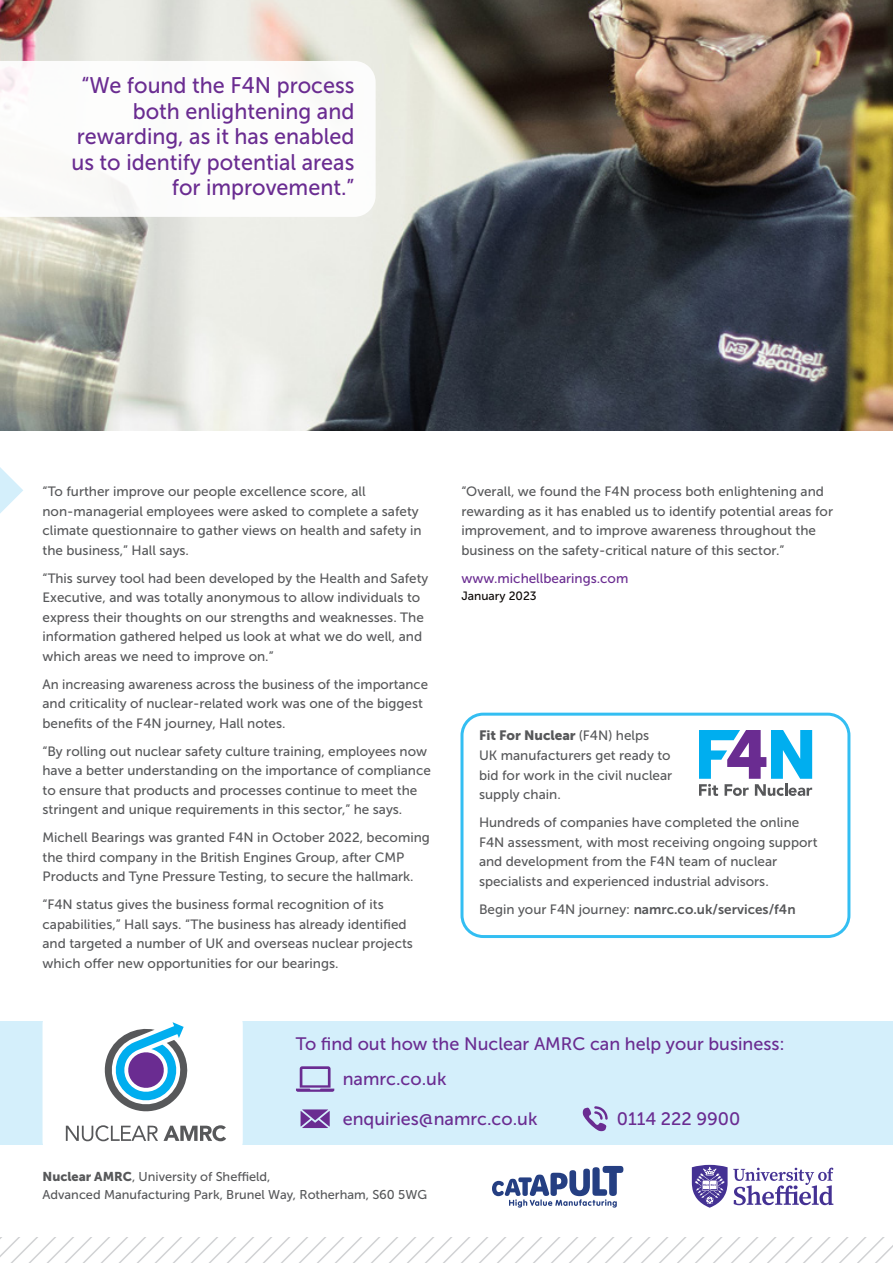
<style>
.page{position:relative;width:893px;height:1263px;background:#fff}
.page>*{position:absolute;margin:0;border:0;box-sizing:border-box;transform-origin:0 0}
.t1{font:22.5px/25.5px "Museo Sans 500";color:#6a2c91;text-align:right;scale:.96 1}
.t2{font:18px "Museo Sans 500";color:#6a2c91}
.t3{font:13.5px/19.5px "Museo Sans 500";color:#57585a}
.t4{font:13.5px "Museo Sans 700";color:#57585a}
.t5{font:13.5px "Museo Sans 500";color:#6a2c91}
.t6{font:12.75px/18px "Museo Sans 500";color:#57585a}
.t7{font:12px "Museo Sans 500";color:#0c0806}
.s1{font-family:"Museo Sans 900"}
.s2{font-family:"Museo Sans 500"}
</style>
<div class="page">
<svg style="left:0;top:1238px;width:893px;height:25px"></svg>
<img style="left:0;top:0;width:893px;height:431px">
<svg style="left:0;top:61px;width:376px;height:156px"></svg>
<div style="left:0;top:1021px;width:893px;height:124px;background:#d4effb"></div>
<svg style="left:301px;top:1109px;width:29px;height:19px"></svg>
<svg style="left:583px;top:1106px;width:25px;height:25px"></svg>
<div style="left:43px;top:1003px;width:200px;height:159px;background:#fff;border-radius:21px"></div>
<svg style="left:104px;top:1022px;width:84px;height:90px"></svg>
<svg style="left:66px;top:1125px;width:160px;height:16px"></svg>
<svg style="left:296px;top:1066px;width:38px;height:26px"></svg>
<svg style="left:0;top:467px;width:23px;height:46px"></svg>
<div style="left:460px;top:713px;width:390px;height:225px;border:3px solid #00aeef;border-radius:21px"></div>
<svg style="left:699px;top:730px;width:113px;height:66px"></svg>
<svg style="left:492px;top:1166px;width:131px;height:41px"></svg>
<svg style="left:692px;top:1165px;width:141px;height:43px"></svg>
<p class="t1" style="left:71px;top:73px;width:296px">“We found the F4N process both enlightening and rewarding, as it has enabled us to identify potential areas for improvement.”</p>
<p class="t3" style="left:43px;top:482px;width:381px">“To further improve our people excellence score, all non-managerial employees were asked to complete a safety climate questionnaire to gather views on health and safety in the business,” Hall says.</p>
<p class="t3" style="left:43px;top:568px;width:387px">“This survey tool had been developed by the Health and Safety Executive, and was totally anonymous to allow individuals to express their thoughts on our strengths and weaknesses. The information gathered helped us look at what we do well, and which areas we need to improve on.”</p>
<p class="t3" style="left:43px;top:674px;width:387px">An increasing awareness across the business of the importance and criticality of nuclear-related work was one of the biggest benefits of the F4N journey, Hall notes.</p>
<p class="t3" style="left:43px;top:741px;width:390px">“By rolling out nuclear safety culture training, employees now have a better understanding on the importance of compliance to ensure that products and processes continue to meet the stringent and unique requirements in this sector,” he says.</p>
<p class="t3" style="left:43px;top:828px;width:389px">Michell Bearings was granted F4N in October 2022, becoming the third company in the British Engines Group, after CMP<br>Products and Tyne Pressure Testing, to secure the hallmark.</p>
<p class="t3" style="left:43px;top:895px;width:372px">“F4N status gives the business formal recognition of its capabilities,” Hall says. “The business has already identified and targeted a number of UK and overseas nuclear projects which offer new opportunities for our bearings.</p>
<p class="t3" style="left:461px;top:482px;width:373px">“Overall, we found the F4N process both enlightening and rewarding as it has enabled us to identify potential areas for improvement, and to improve awareness throughout the business on the safety-critical nature of this sector.”</p>
<p class="t5" style="left:461px;top:571px;width:168px">www.michellbearings.com</p>
<p class="t7" style="left:461px;top:590px;width:77px">January 2023</p>
<p class="t3" style="left:479px;top:726px;width:195px"><span class="s1">Fit For Nuclear</span> (F4N) helps<br>UK manufacturers get ready to bid for work in the civil nuclear supply chain.</p>
<p class="t3" style="left:479px;top:813px;width:340px">Hundreds of companies have completed the online F4N assessment, with most receiving ongoing support and development from the F4N team of nuclear specialists and experienced industrial advisors.</p>
<p class="t4" style="left:479px;top:901px;width:318px"><span class="s2">Begin your F4N journey:</span> namrc.co.uk/services/f4n</p>
<p class="t2" style="left:296px;top:1034px;width:490px">To find out how the Nuclear AMRC can help your business:</p>
<p class="t2" style="left:343px;top:1069px;width:105px">namrc.co.uk</p>
<p class="t2" style="left:343px;top:1109px;width:196px">enquiries@namrc.co.uk</p>
<p class="t2" style="left:617px;top:1109px;width:125px">0114 222 9900</p>
<p class="t6" style="left:43px;top:1168px;width:386px"><span class="s1">Nuclear AMRC</span>, University of Sheffield,<br>Advanced Manufacturing Park, Brunel Way, Rotherham, S60 5WG</p>
</div>
